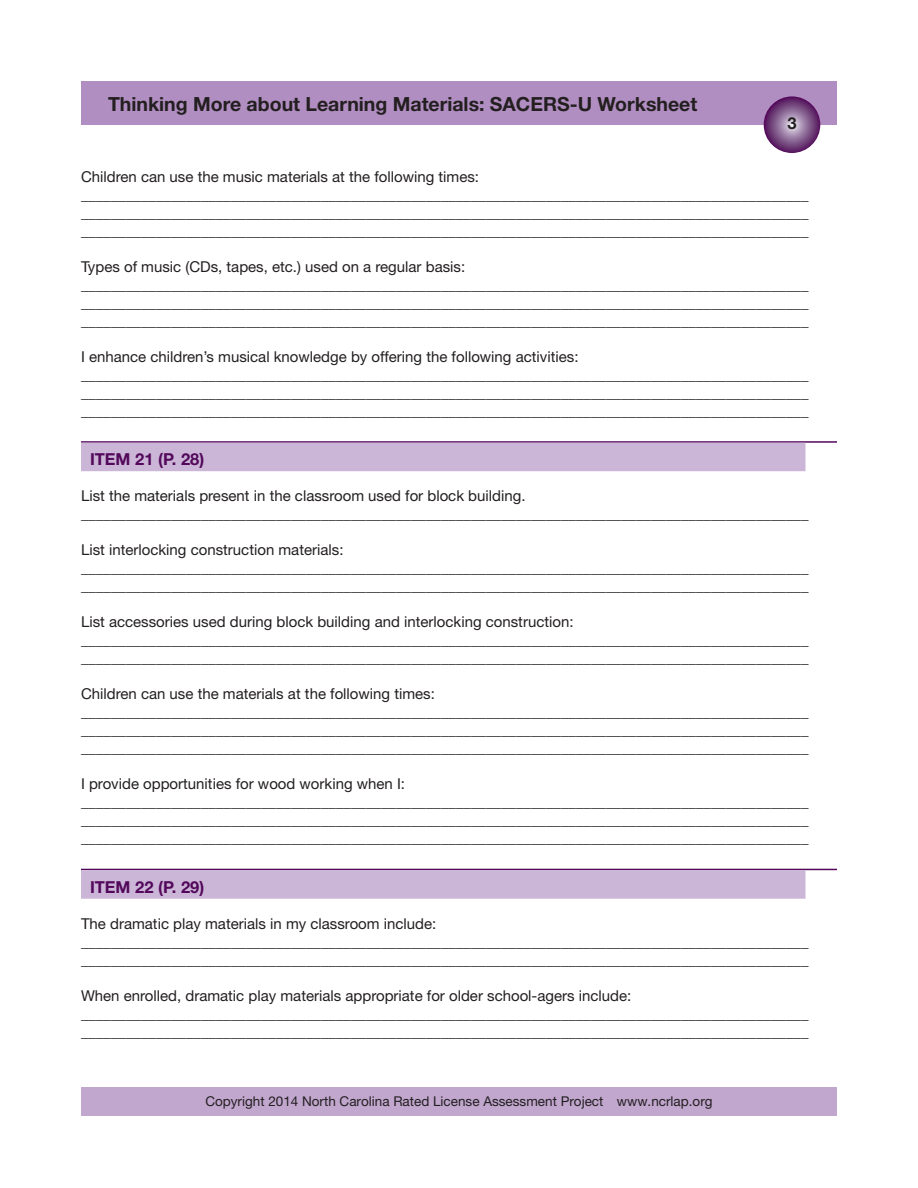
<style>
.page{position:relative;width:918px;height:1188px;background:#fff}
.page>*{position:absolute;margin:0;border:0;box-sizing:border-box;transform-origin:0 0}
.t1{font:700 19.5px "Helvetica Neue LT Std";color:#231f20}
.t2{font:700 16.5px "Helvetica Neue LT Std";color:#53085b}
.t3{font:700 16.5px "Helvetica Neue LT Std";color:#231f20}
.t4{font:15px/18px "Helvetica Neue LT Std";color:#231f20}
.t5{font:13.5px "Helvetica Neue LT Std";color:#231f20}
</style>
<div class="page">
<div style="left:81px;top:81px;width:756px;height:43px;background:#b18ec1"></div>
<hr style="left:81px;top:441px;width:756px;height:2px;background:#53085b">
<div style="left:81px;top:443px;width:725px;height:28px;background:#cbb6d7"></div>
<hr style="left:81px;top:869px;width:756px;height:1px;background:#53085b">
<div style="left:81px;top:870px;width:725px;height:29px;background:#cbb6d7"></div>
<div style="left:81px;top:1088px;width:756px;height:28px;background:#c1a6ce"></div>
<svg style="left:764px;top:96px;width:56px;height:57px;background:#7f5488"></svg>
<h1 class="t1" style="left:108px;top:92px;width:591px">Thinking More about Learning Materials: SACERS-U Worksheet</h1>
<p class="t3" style="left:787px;top:113px;width:11px">3</p>
<p class="t4" style="left:81px;top:167px;width:729px">Children can use the music materials at the following times: _________________________________________________________________________________________________ _________________________________________________________________________________________________ _________________________________________________________________________________________________</p>
<p class="t4" style="left:81px;top:257px;width:729px">Types of music (CDs, tapes, etc.) used on a regular basis: _________________________________________________________________________________________________ _________________________________________________________________________________________________ _________________________________________________________________________________________________</p>
<p class="t4" style="left:81px;top:347px;width:729px">I enhance children’s musical knowledge by offering the following activities: _________________________________________________________________________________________________ _________________________________________________________________________________________________ _________________________________________________________________________________________________</p>
<p class="t2" style="left:90px;top:449px;width:18px">Item</p>
<p class="t2" style="left:135px;top:449px;width:71px">21 (p. 28)</p>
<p class="t4" style="left:81px;top:487px;width:729px">List the materials present in the classroom used for block building. _________________________________________________________________________________________________</p>
<p class="t4" style="left:81px;top:541px;width:729px">List interlocking construction materials: _________________________________________________________________________________________________ _________________________________________________________________________________________________</p>
<p class="t4" style="left:81px;top:613px;width:729px">List accessories used during block building and interlocking construction: _________________________________________________________________________________________________ _________________________________________________________________________________________________</p>
<p class="t4" style="left:81px;top:685px;width:729px">Children can use the materials at the following times: _________________________________________________________________________________________________ _________________________________________________________________________________________________ _________________________________________________________________________________________________</p>
<p class="t4" style="left:81px;top:775px;width:729px">I provide opportunities for wood working when I: _________________________________________________________________________________________________ _________________________________________________________________________________________________ _________________________________________________________________________________________________</p>
<p class="t2" style="left:90px;top:877px;width:18px">Item</p>
<p class="t2" style="left:135px;top:877px;width:71px">22 (p. 29)</p>
<p class="t4" style="left:81px;top:914px;width:729px">The dramatic play materials in my classroom include: _________________________________________________________________________________________________ _________________________________________________________________________________________________</p>
<p class="t4" style="left:81px;top:986px;width:729px">When enrolled, dramatic play materials appropriate for older school-agers include: _________________________________________________________________________________________________ _________________________________________________________________________________________________</p>
<p class="t5" style="left:205px;top:1093px;width:509px">Copyright 2014 North Carolina Rated License Assessment Project www.ncrlap.org</p>
</div>
